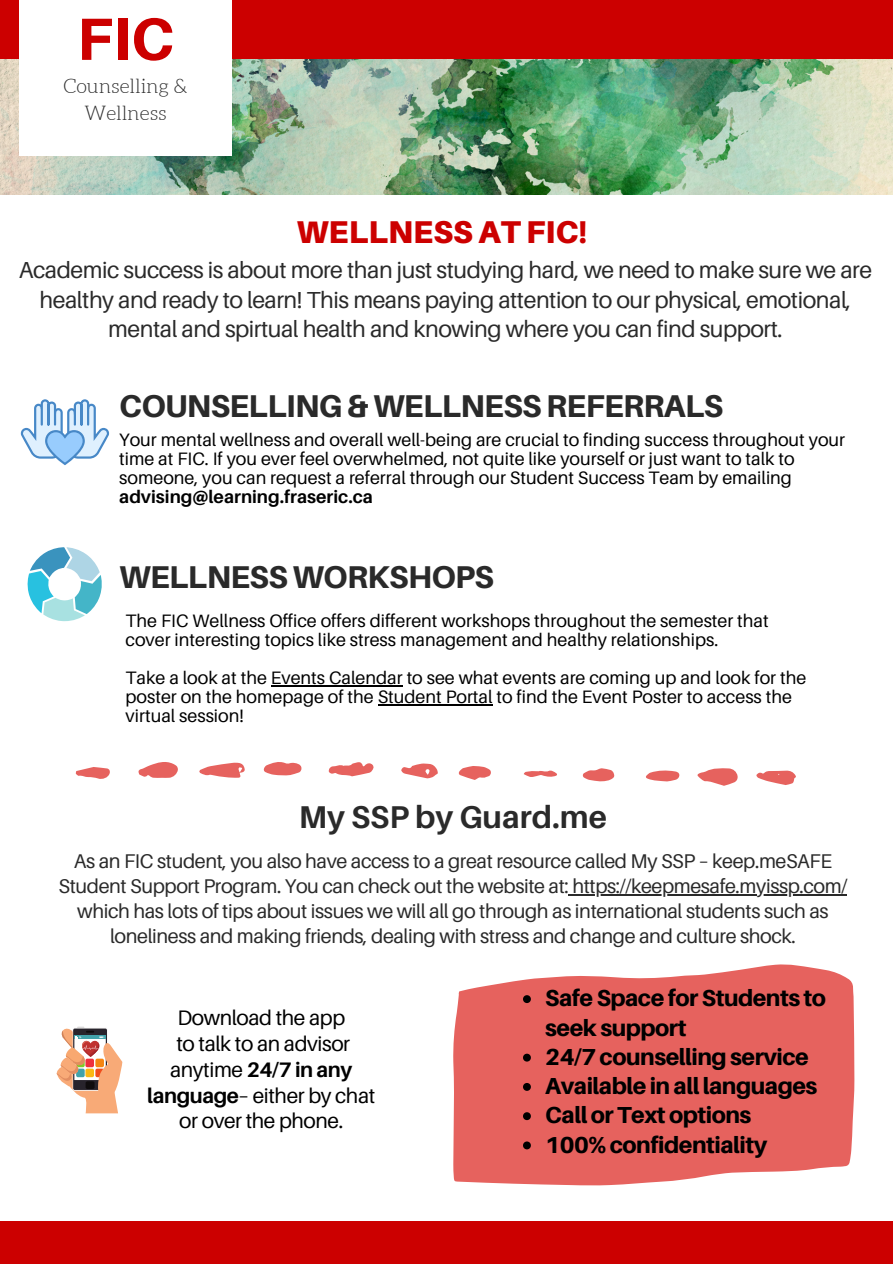
<style>
.page{position:relative;width:893px;height:1264px;background:#fff}
.page>*{position:absolute;margin:0;border:0;box-sizing:border-box;transform-origin:0 0}
.t1{font:800 59.55px "Aileron";color:#c00}
.t2{font:800 31.5px "Aileron";letter-spacing:-.02em;color:#2a2a2a}
.t3{font:700 31.5px "Aileron";color:#2a2a2a}
.t4{font:900 31.5px "Aileron";color:#c00}
.t5{font:23.1px/29.2px "Aileron";letter-spacing:-.02em;color:#2a2a2a;text-align:center}
.t6{font:800 23.1px/29.2px "Aileron";letter-spacing:-.02em;color:#000}
.t7{font:21px/25.8px "Aileron";letter-spacing:-.02em;color:#000;text-align:center}
.t8{font:19.8px/24.8px "Aileron";letter-spacing:-.02em;color:#2a2a2a;text-align:center}
.t9{font:300 19.8px/27px "Aleo";color:#2a2a2a;text-align:center}
.t10{font:18px/19.2px "Aileron";color:#000}
.s1{font-weight:700}
</style>
<div class="page">
<div style="left:0;top:0;width:892px;height:59px;background:#c00"></div>
<img style="left:0;top:60px;width:892px;height:135px">
<img style="left:20px;top:0;width:211px;height:156px">
<div style="left:0;top:1221px;width:892px;height:42px;background:#c00"></div>
<svg style="left:697px;top:768px;width:41px;height:17px"></svg>
<svg style="left:138px;top:762px;width:40px;height:16px"></svg>
<svg style="left:199px;top:762px;width:46px;height:16px"></svg>
<svg style="left:328px;top:762px;width:45px;height:14px"></svg>
<svg style="left:756px;top:770px;width:40px;height:15px"></svg>
<svg style="left:263px;top:762px;width:38px;height:13px"></svg>
<svg style="left:401px;top:763px;width:37px;height:15px"></svg>
<svg style="left:458px;top:766px;width:33px;height:14px"></svg>
<svg style="left:582px;top:768px;width:32px;height:13px"></svg>
<svg style="left:76px;top:767px;width:34px;height:12px"></svg>
<svg style="left:646px;top:770px;width:33px;height:11px"></svg>
<svg style="left:524px;top:770px;width:33px;height:7px"></svg>
<svg style="left:20px;top:399px;width:89px;height:66px"></svg>
<svg style="left:27px;top:547px;width:75px;height:75px"></svg>
<svg style="left:56px;top:1026px;width:66px;height:87px"></svg>
<hr style="left:271px;top:685px;width:132px;height:1px;background:#000">
<hr style="left:377px;top:704px;width:115px;height:1px;background:#000">
<hr style="left:568px;top:894px;width:279px;height:1px;background:#2a2a2a">
<svg style="left:453px;top:964px;width:401px;height:221px;background:#e86f6c"></svg>
<svg style="left:523px;top:995px;width:8px;height:8px"></svg>
<svg style="left:523px;top:1053px;width:8px;height:8px"></svg>
<svg style="left:523px;top:1082px;width:8px;height:8px"></svg>
<svg style="left:523px;top:1112px;width:8px;height:8px"></svg>
<svg style="left:523px;top:1141px;width:8px;height:8px"></svg>
<p class="t1" style="left:77px;top:2px;width:99px">FIC</p>
<h1 class="t9" style="left:64px;top:73px;width:125px">Counselling &amp;<br>Wellness</h1>
<p class="t4" style="left:296px;top:212px;width:292px">WELLNESS AT FIC!</p>
<p class="t5" style="left:19px;top:255px;width:854px">Academic success is about more than just studying hard, we need to make sure we are healthy and ready to learn! This means paying attention to our physical, emotional, mental and spirtual health and knowing where you can find support.</p>
<p class="t2" style="left:119px;top:386px;width:605px">COUNSELLING &amp; WELLNESS REFERRALS</p>
<h2 class="t10" style="left:119px;top:429px;width:727px">Your mental wellness and overall well-being are crucial to finding success throughout your time at FIC. If you ever feel overwhelmed, not quite like yourself or just want to talk to someone, you can request a referral through our Student Success Team by emailing <span class="s1">advising@learning.fraseric.ca</span></h2>
<h3 class="t2" style="left:119px;top:557px;width:376px">WELLNESS WORKSHOPS</h3>
<h4 class="t10" style="left:125px;top:610px;width:644px">The FIC Wellness Office offers different workshops throughout the semester that cover interesting topics like stress management and healthy relationships.</h4>
<p class="t10" style="left:125px;top:668px;width:682px">Take a look at the Events Calendar to see what events are coming up and look for the poster on the homepage of the Student Portal to find the Event Poster to access the virtual session!</p>
<h4 class="t3" style="left:299px;top:797px;width:309px">My SSP by Guard.me</h4>
<h2 class="t8" style="left:58px;top:848px;width:790px">As an FIC student, you also have access to a great resource called My SSP – keep.meSAFE<br>Student Support Program. You can check out the website at: https://keepmesafe.myissp.com/</h2>
<p class="t8" style="left:77px;top:898px;width:753px">which has lots of tips about issues we will all go through as international students such as loneliness and making friends, dealing with stress and change and culture shock.</p>
<p class="t7" style="left:147px;top:1004px;width:229px">Download the app<br>to talk to an advisor anytime <span class="s1">24/7 in any language</span>– either by chat or over the phone.</p>
<p class="t6" style="left:545px;top:983px;width:282px">Safe Space for Students to seek support</p>
<h2 class="t6" style="left:545px;top:1041px;width:265px">24/7 counselling service</h2>
<p class="t6" style="left:545px;top:1071px;width:273px">Available in all languages</p>
<p class="t6" style="left:545px;top:1100px;width:208px">Call or Text options</p>
<p class="t6" style="left:545px;top:1129px;width:223px">100% confidentiality</p>
</div>
